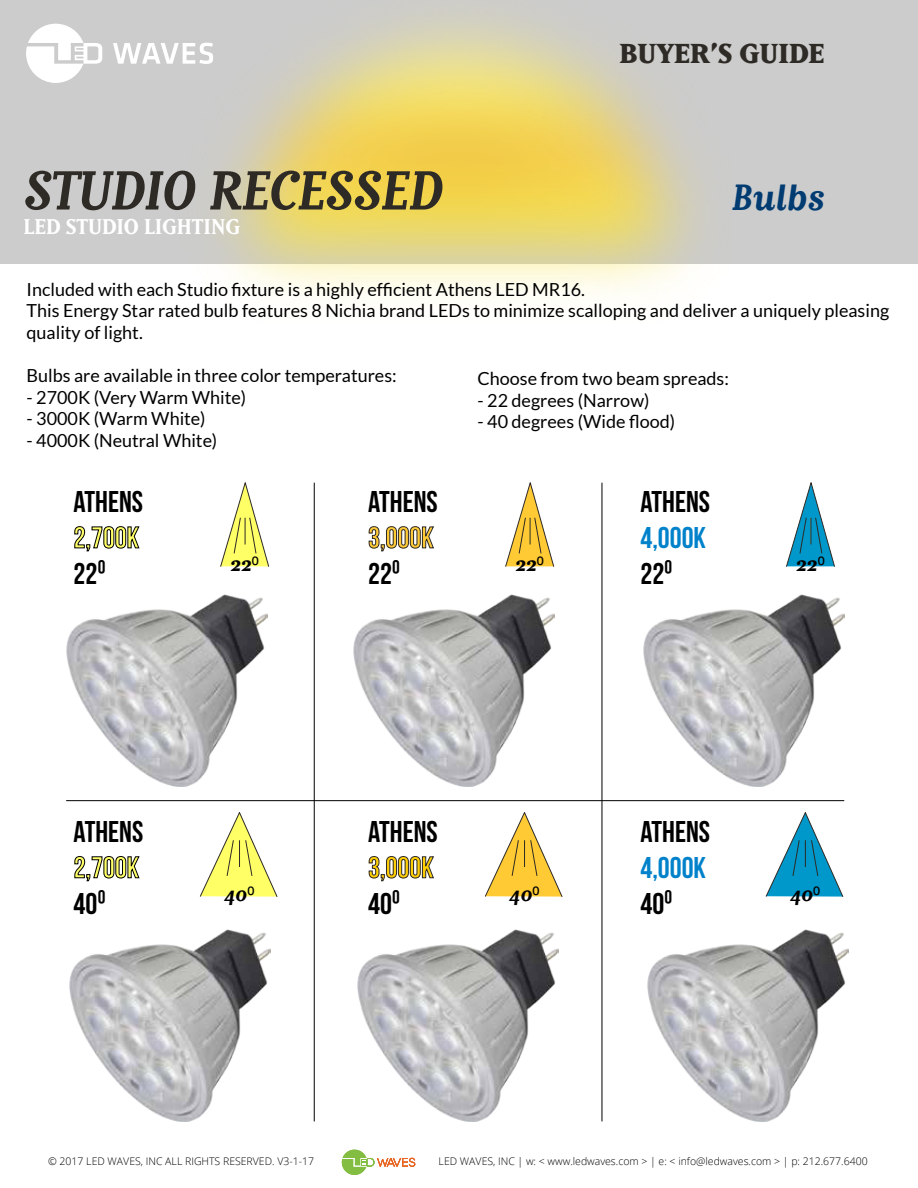
<style>
.page{position:relative;width:918px;height:1188px;background:#fff}
.page>*{position:absolute;margin:0;border:0;box-sizing:border-box;transform-origin:0 0}
.t1{font:italic 700 54px "Matrix IIOT";color:#2e2a25}
.t2{font:italic 700 36px "Matrix IIOT";color:#003b71}
.t3{font:30px "Bebas Neue";color:#000}
.t4{font:30px "Bebas Neue";color:#ff6}
.t5{font:30px "Bebas Neue";color:#0082cb}
.t6{font:30px "Bebas Neue";color:#ffca33}
.t7{font:30px "Bebas Neue";color:#ffce00}
.t8{font:800 27px "Matrix IIOT";color:#2e2a25}
.t9{font:700 21px "Matrix IIOT";color:#fff}
.t10{font:italic 700 20.4px "Matrix IIOT";letter-spacing:-.01em;color:#000}
.t11{font:18px/21.6px "Lato";color:#000}
.t12{font:300 10.5px "Open Sans";color:#000}
.s1{font-family:"Open Sans";font-weight:400;font-style:normal}
</style>
<div class="page">
<img style="left:0;top:0;width:912px;height:532px">
<svg style="left:113px;top:43px;width:100px;height:21px"></svg>
<svg style="left:26px;top:24px;width:76px;height:59px"></svg>
<svg style="left:74px;top:526px;width:65px;height:25px"></svg>
<svg style="left:369px;top:526px;width:65px;height:25px"></svg>
<svg style="left:74px;top:856px;width:65px;height:25px"></svg>
<svg style="left:369px;top:856px;width:65px;height:25px"></svg>
<svg style="left:200px;top:812px;width:78px;height:85px"></svg>
<svg style="left:220px;top:480px;width:50px;height:87px"></svg>
<svg style="left:505px;top:480px;width:50px;height:87px"></svg>
<svg style="left:786px;top:480px;width:49px;height:87px"></svg>
<svg style="left:485px;top:812px;width:78px;height:85px"></svg>
<svg style="left:765px;top:812px;width:79px;height:85px"></svg>
<img style="left:66px;top:595px;width:201px;height:192px">
<img style="left:354px;top:595px;width:201px;height:192px">
<img style="left:643px;top:595px;width:201px;height:192px">
<img style="left:70px;top:929px;width:201px;height:192px">
<img style="left:357px;top:929px;width:202px;height:192px">
<img style="left:647px;top:929px;width:201px;height:192px">
<hr style="left:66px;top:800px;width:778px;height:1px;background:#000">
<hr style="left:602px;top:483px;width:1px;height:638px;background:#000">
<hr style="left:314px;top:483px;width:1px;height:638px;background:#000">
<svg style="left:342px;top:1150px;width:73px;height:25px"></svg>
<h1 class="t1" style="left:24px;top:158px;width:421px">STUDIO RECESSED</h1>
<p class="t9" style="left:24px;top:213px;width:218px">LED STUDIO LIGHTING</p>
<h3 class="t8" style="left:620px;top:37px;width:206px">BUYER’S GUIDE</h3>
<h2 class="t2" style="left:732px;top:175px;width:94px">Bulbs</h2>
<p class="t11" style="left:27px;top:278px;width:864px">Included with each Studio fixture is a highly efficient Athens LED MR16.<br>This Energy Star rated bulb features 8 Nichia brand LEDs to minimize scalloping and deliver a uniquely pleasing quality of light.</p>
<p class="t11" style="left:27px;top:364px;width:372px">Bulbs are available in three color temperatures:</p>
<p class="t11" style="left:27px;top:386px;width:221px">- 2700K (Very Warm White)</p>
<p class="t11" style="left:27px;top:408px;width:181px">- 3000K (Warm White)</p>
<p class="t11" style="left:27px;top:429px;width:192px">- 4000K (Neutral White)</p>
<p class="t11" style="left:478px;top:368px;width:253px">Choose from two beam spreads:</p>
<p class="t11" style="left:478px;top:389px;width:174px">- 22 degrees (Narrow)</p>
<p class="t11" style="left:478px;top:411px;width:199px">- 40 degrees (Wide flood)</p>
<h3 class="t3" style="left:74px;top:485px;width:71px">ATHENS</h3>
<h3 class="t4" style="left:74px;top:521px;width:67px">2,700K</h3>
<h3 class="t3" style="left:74px;top:557px;width:34px">22⁰</h3>
<h3 class="t3" style="left:368px;top:485px;width:71px">ATHENS</h3>
<h3 class="t6" style="left:368px;top:521px;width:67px">3,000K</h3>
<h3 class="t3" style="left:368px;top:557px;width:34px">22⁰</h3>
<h3 class="t3" style="left:640px;top:485px;width:71px">ATHENS</h3>
<h3 class="t5" style="left:640px;top:521px;width:67px">4,000K</h3>
<h3 class="t3" style="left:640px;top:557px;width:34px">22⁰</h3>
<p class="t10" style="left:230px;top:551px;width:30px">22<span class="s1">⁰</span></p>
<p class="t10" style="left:515px;top:551px;width:30px">22<span class="s1">⁰</span></p>
<p class="t10" style="left:796px;top:551px;width:30px">22<span class="s1">⁰</span></p>
<h3 class="t3" style="left:74px;top:815px;width:71px">ATHENS</h3>
<h3 class="t4" style="left:74px;top:851px;width:67px">2,700K</h3>
<h3 class="t3" style="left:74px;top:887px;width:34px">40⁰</h3>
<p class="t10" style="left:225px;top:881px;width:31px">40<span class="s1">⁰</span></p>
<h3 class="t3" style="left:368px;top:815px;width:71px">ATHENS</h3>
<h3 class="t7" style="left:368px;top:851px;width:67px">3,000K</h3>
<h3 class="t3" style="left:368px;top:887px;width:34px">40⁰</h3>
<h3 class="t3" style="left:640px;top:815px;width:71px">ATHENS</h3>
<h3 class="t5" style="left:640px;top:851px;width:67px">4,000K</h3>
<h3 class="t3" style="left:640px;top:887px;width:34px">40⁰</h3>
<p class="t10" style="left:510px;top:881px;width:31px">40<span class="s1">⁰</span></p>
<p class="t10" style="left:790px;top:881px;width:31px">40<span class="s1">⁰</span></p>
<p class="t12" style="left:48px;top:1154px;width:268px">© 2017 LED WAVES, INC ALL RIGHTS RESERVED. V3-1-17</p>
<p class="t12" style="left:439px;top:1154px;width:431px">LED WAVES, INC | w: &lt; www.ledwaves.com &gt; | e: &lt; info@ledwaves.com &gt; | p: 212.677.6400</p>
</div>
